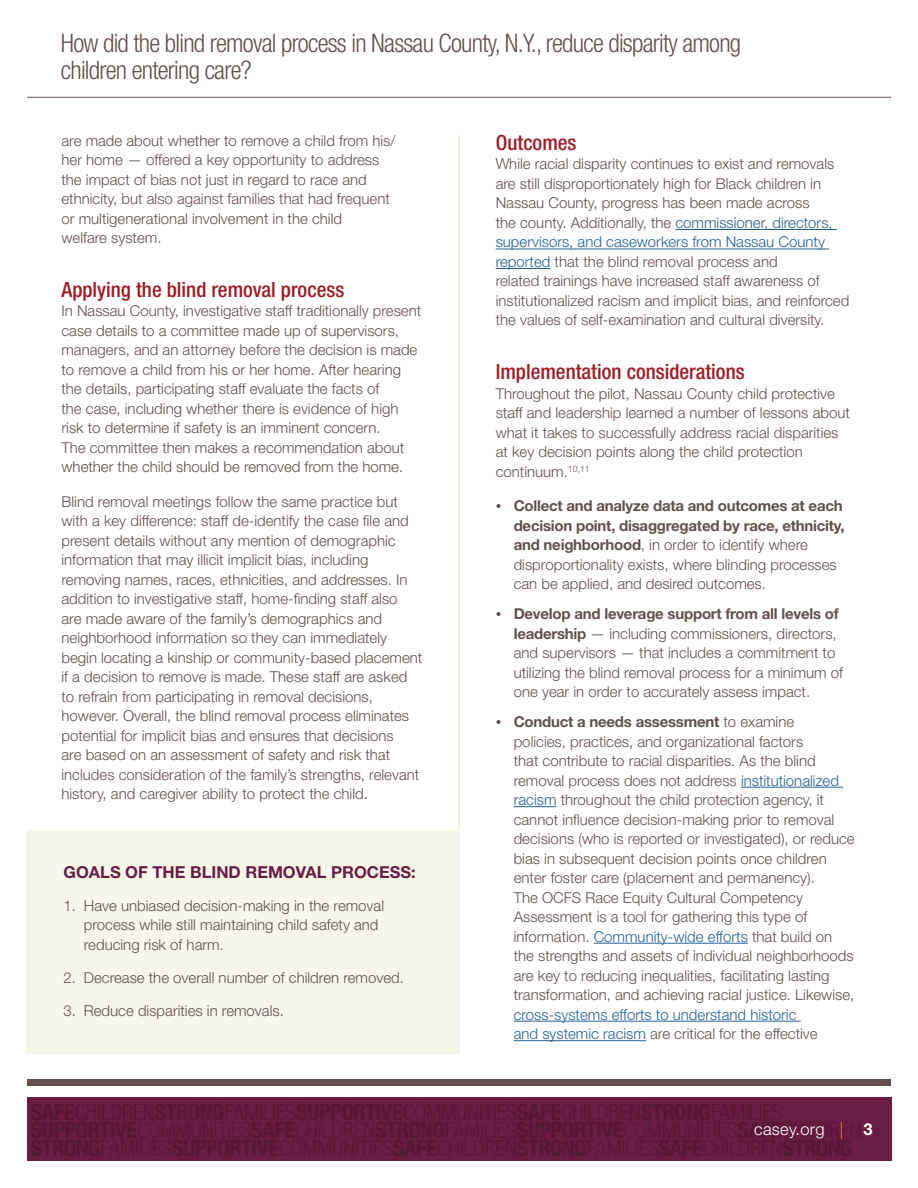
<style>
.page{position:relative;width:918px;height:1188px;background:#fff}
.page>*{position:absolute;margin:0;border:0;box-sizing:border-box;transform-origin:0 0}
.t1{font:300 condensed 25.5px/27px "Helvetica Neue LT Std";letter-spacing:-.03em;color:#61504d}
.Head_2{font:500 condensed 21px "Helvetica Neue LT Std";color:#9d1e28}
.box_head{font:700 16.5px "Helvetica Neue LT Std";color:#691d45}
.t2{font:300 16.5px "Helvetica Neue LT Std";letter-spacing:.02em;color:#fff}
.body{font:300 15px/19.5px "Helvetica Neue LT Std";color:#61504d}
.box_body{font:300 15px/19.5px "Helvetica Neue LT Std";color:#61504d}
.s1{color:#266194}
.s2{font-size:11.25px}
.s3{font-weight:700}
.s4{color:#f28a20}
</style>
<div class="page">
<div style="left:27px;top:1098px;width:864px;height:63px;background:#691d45"></div>
<div style="left:27px;top:1079px;width:864px;height:7px;background:#61504d"></div>
<hr style="left:27px;top:97px;width:864px;height:1px;background:#61504d">
<hr style="left:675px;top:229px;width:162px;height:1px;background:#266194">
<hr style="left:496px;top:249px;width:333px;height:1px;background:#266194">
<hr style="left:496px;top:268px;width:54px;height:1px;background:#266194">
<hr style="left:741px;top:787px;width:102px;height:1px;background:#266194">
<hr style="left:514px;top:806px;width:43px;height:1px;background:#266194">
<hr style="left:594px;top:943px;width:154px;height:1px;background:#266194">
<hr style="left:514px;top:1021px;width:287px;height:1px;background:#266194">
<hr style="left:514px;top:1040px;width:132px;height:1px;background:#266194">
<hr style="left:459px;top:135px;width:1px;height:919px;background:#e6e2b2">
<div style="left:26px;top:831px;width:433px;height:223px;background:#f7f6eb"></div>
<h1 class="t1" style="left:61px;top:30px;width:682px">How did the blind removal process in Nassau County, N.Y., reduce disparity among children entering care?</h1>
<p class="body" style="left:62px;top:130px;width:336px">are made about whether to remove a child from his/ her home — offered a key opportunity to address the impact of bias not just in regard to race and ethnicity, but also against families that had frequent or multigenerational involvement in the child<br>welfare system.</p>
<p class="Head_2" style="left:62px;top:277px;width:284px">Applying the blind removal process</p>
<p class="body" style="left:62px;top:301px;width:361px">In Nassau County, investigative staff traditionally present case details to a committee made up of supervisors, managers, and an attorney before the decision is made to remove a child from his or her home. After hearing the details, participating staff evaluate the facts of<br>the case, including whether there is evidence of high risk to determine if safety is an imminent concern.<br>The committee then makes a recommendation about whether the child should be removed from the home.</p>
<p class="body" style="left:62px;top:492px;width:362px">Blind removal meetings follow the same practice but with a key difference: staff de-identify the case file and present details without any mention of demographic information that may illicit implicit bias, including removing names, races, ethnicities, and addresses. In addition to investigative staff, home-finding staff also<br>are made aware of the family’s demographics and neighborhood information so they can immediately begin locating a kinship or community-based placement if a decision to remove is made. These staff are asked to refrain from participating in removal decisions, however. Overall, the blind removal process eliminates potential for implicit bias and ensures that decisions<br>are based on an assessment of safety and risk that includes consideration of the family’s strengths, relevant history, and caregiver ability to protect the child.</p>
<p class="box_head" style="left:64px;top:862px;width:354px">GOALS OF THE BLIND REMOVAL PROCESS:</p>
<p class="box_body" style="left:84px;top:895px;width:302px;text-indent:-20px">1. Have unbiased decision-making in the removal process while still maintaining child safety and reducing risk of harm.</p>
<p class="box_body" style="left:64px;top:967px;width:342px">2. Decrease the overall number of children removed.</p>
<p class="box_body" style="left:64px;top:1000px;width:222px">3. Reduce disparities in removals.</p>
<p class="Head_2" style="left:496px;top:130px;width:82px">Outcomes</p>
<p class="body" style="left:496px;top:154px;width:355px">While racial disparity continues to exist and removals are still disproportionately high for Black children in Nassau County, progress has been made across<br>the county. Additionally, the <span class="s1">commissioner, directors, supervisors, and caseworkers from Nassau County reported</span> that the blind removal process and<br>related trainings have increased staff awareness of institutionalized racism and implicit bias, and reinforced the values of self-examination and cultural diversity.</p>
<p class="Head_2" style="left:496px;top:359px;width:251px">Implementation considerations</p>
<p class="body" style="left:496px;top:383px;width:356px">Throughout the pilot, Nassau County child protective staff and leadership learned a number of lessons about what it takes to successfully address racial disparities at key decision points along the child protection continuum.<sup>10,11</sup></p>
<p class="body" style="left:514px;top:496px;width:333px;text-indent:-18px"><span class="s2">•</span> <span class="s3">Collect and analyze data and outcomes at each decision point, disaggregated by race, ethnicity, and neighborhood</span>, in order to identify where disproportionality exists, where blinding processes can be applied, and desired outcomes.</p>
<p class="body" style="left:514px;top:604px;width:331px;text-indent:-18px"><span class="s2">•</span> <span class="s3">Develop and leverage support from all levels of leadership</span> — including commissioners, directors, and supervisors — that includes a commitment to utilizing the blind removal process for a minimum of one year in order to accurately assess impact.</p>
<p class="body" style="left:514px;top:712px;width:342px;text-indent:-18px"><span class="s2">•</span> <span class="s3">Conduct a needs assessment</span> to examine<br>policies, practices, and organizational factors<br>that contribute to racial disparities. As the blind removal process does not address <span class="s1">institutionalized racism</span> throughout the child protection agency, it cannot influence decision-making prior to removal decisions (who is reported or investigated), or reduce bias in subsequent decision points once children enter foster care (placement and permanency).<br>The OCFS Race Equity Cultural Competency Assessment is a tool for gathering this type of information. <span class="s1">Community-wide efforts</span> that build on the strengths and assets of individual neighborhoods are key to reducing inequalities, facilitating lasting transformation, and achieving racial justice. Likewise, <span class="s1">cross-systems efforts to understand historic<br>and systemic racism</span> are critical for the effective</p>
<p class="t2" style="left:754px;top:1119px;width:120px">casey.org <span class="s4">|</span> <span class="s3">3</span></p>
</div>
